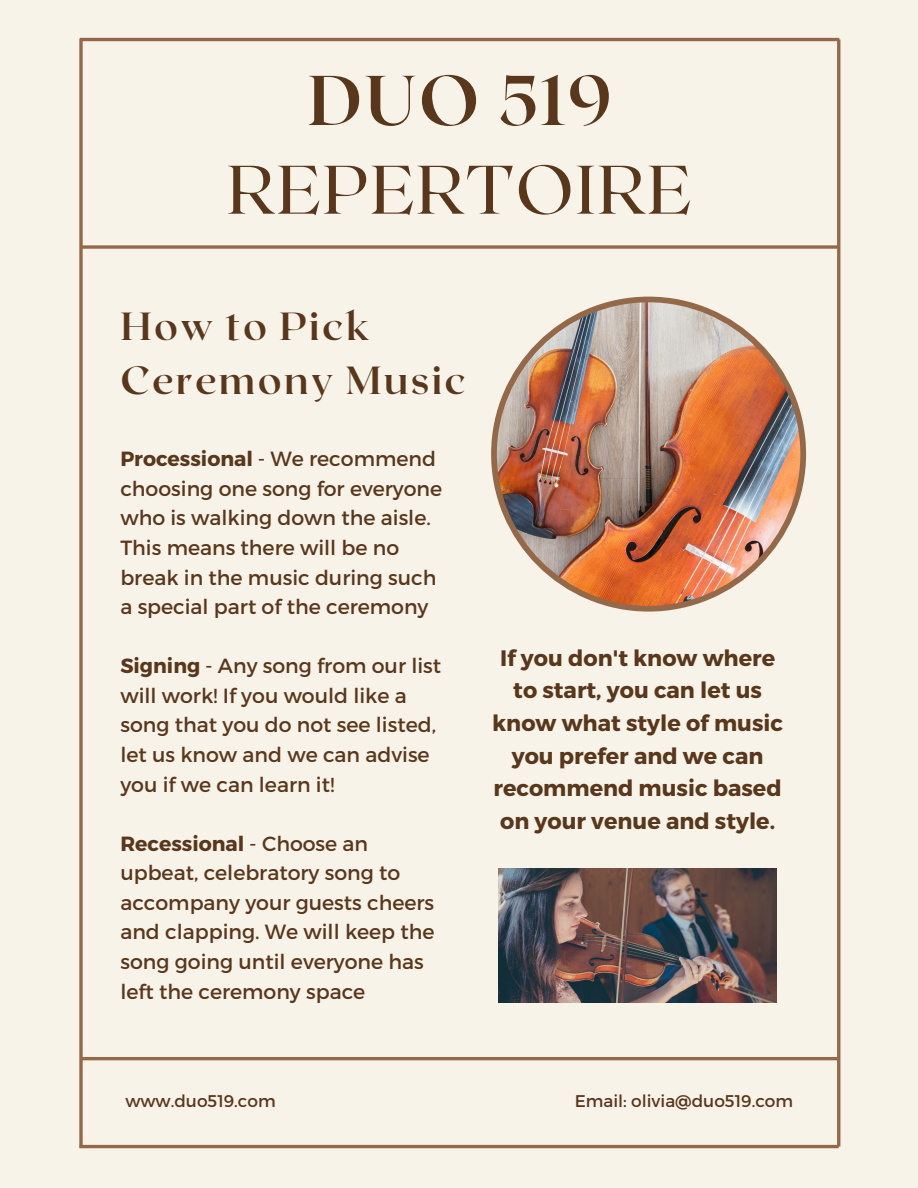
<style>
.page{position:relative;width:918px;height:1188px;background:#f8f3e8}
.page>*{position:absolute;margin:0;border:0;box-sizing:border-box;transform-origin:0 0}
.t1{font:700 70.2px "Roxborough CF";letter-spacing:.035em;color:#59371c}
.t2{font:68.4px "Roxborough CF";letter-spacing:.035em;color:#59371c}
.t3{font:700 39.15px/54.6px "Roxborough CF";letter-spacing:.06em;color:#59371c}
.t4{font:700 22.35px/32.7px "Montserrat";color:#59371c;text-align:center}
.t5{font:20.55px/29.5px "Montserrat";color:#59371c}
.t6{font:16.95px "Montserrat";color:#59371c}
.s1{font-weight:700}
</style>
<div class="page">
<svg style="left:83px;top:245px;width:754px;height:4px;background:#a27e62"></svg>
<hr style="left:82px;top:1057px;width:758px;height:3px;background:#93694a">
<hr style="left:80px;top:38px;width:759px;height:3px;background:#93694a">
<svg style="left:79px;top:39px;width:4px;height:1106px;background:#a27e62"></svg>
<hr style="left:837px;top:40px;width:3px;height:1107px;background:#93694a">
<hr style="left:79px;top:1145px;width:760px;height:3px;background:#93694a">
<img style="left:491px;top:297px;width:315px;height:315px">
<img style="left:499px;top:868px;width:278px;height:134px">
<h1 class="t1" style="left:308px;top:55px;width:305px">DUO 519</h1>
<h2 class="t2" style="left:227px;top:145px;width:465px">REPERTOIRE</h2>
<h3 class="t3" style="left:120px;top:297px;width:347px">How to Pick<br>Ceremony Music</h3>
<p class="t5" style="left:120px;top:443px;width:323px"><span class="s1">Processional</span> - We recommend choosing one song for everyone who is walking down the aisle.<br>This means there will be no break in the music during such a special part of the ceremony</p>
<p class="t5" style="left:120px;top:650px;width:322px"><span class="s1">Signing</span> - Any song from our list will work! If you would like a song that you do not see listed, let us know and we can advise you if we can learn it!</p>
<p class="t5" style="left:120px;top:828px;width:316px"><span class="s1">Recessional</span> - Choose an upbeat, celebratory song to accompany your guests cheers and clapping. We will keep the song going until everyone has left the ceremony space</p>
<p class="t4" style="left:492px;top:640px;width:292px">If you don't know where to start, you can let us know what style of music you prefer and we can recommend music based on your venue and style.</p>
<p class="t6" style="left:125px;top:1090px;width:152px">www.duo519.com</p>
<p class="t6" style="left:575px;top:1090px;width:220px">Email: olivia@duo519.com</p>
</div>
